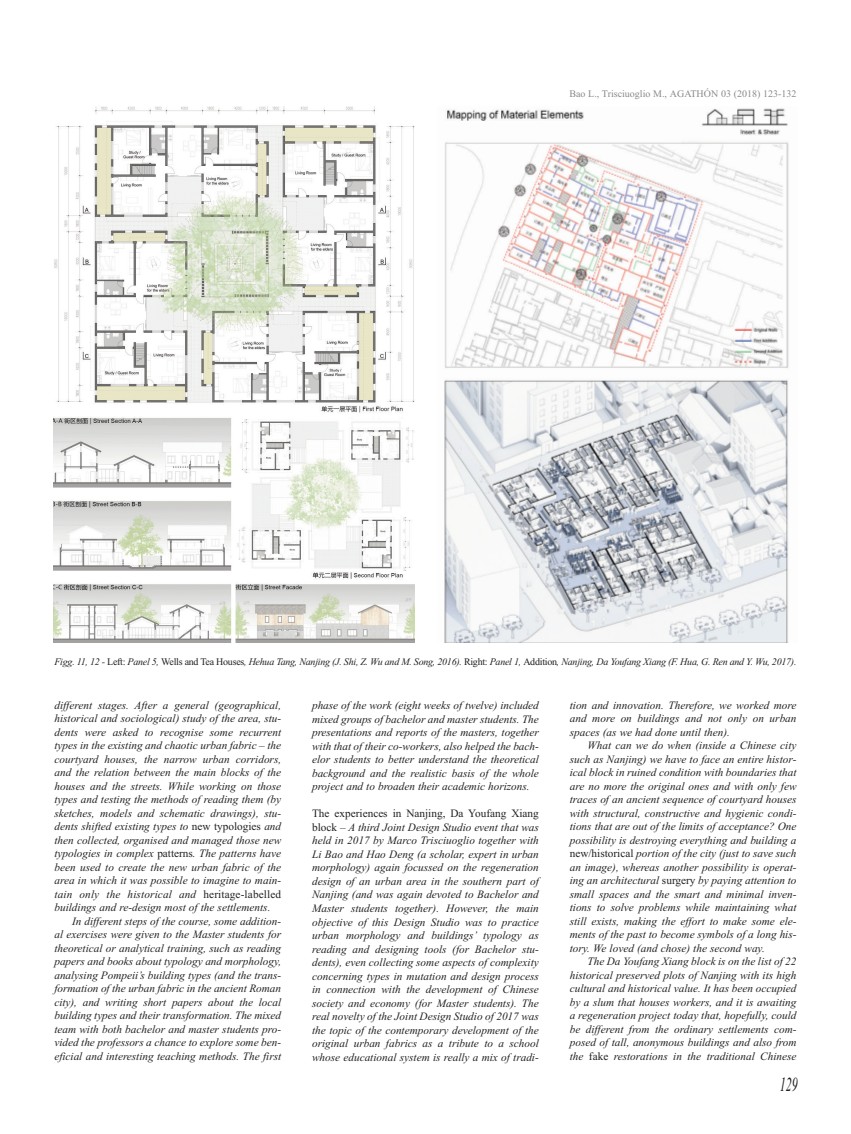
<style>
.page{position:relative;width:851px;height:1134px;background:#fff}
.page>*{position:absolute;margin:0;border:0;box-sizing:border-box;transform-origin:0 0}
.t1{font:italic 20px "Times New Roman";color:#231f20;scale:.6 1}
.t2{font:italic 11.25px/13.5px "Times New Roman";color:#231f20;text-align:justify}
.t3{font:italic 10px "Times New Roman";letter-spacing:-.025em;color:#231f20}
.t4{font:10px "Times New Roman";color:#8a8989}
.s1{font-style:normal}
</style>
<div class="page">
<img style="left:53px;top:106px;width:361px;height:536px">
<img style="left:444px;top:108px;width:345px;height:534px">
<p class="t4" style="left:569px;top:88px;width:229px">Bao L., Trisciuoglio M., AGATHÓN 03 (2018) 123-132</p>
<p class="t3" style="left:54px;top:656px;width:743px">Figg. 11, 12 - <span class="s1">Left:</span> Panel 5, <span class="s1">Wells and Tea Houses</span>, Hehua tang, Nanjing (J. shi, Z. wu and M. song, 2016). <span class="s1">Right:</span> Panel 1, <span class="s1">Addition</span>, Nanjing, Da youfang Xiang (F. Hua, G. ren and y. wu, 2017).</p>
<p class="t2" style="left:54px;top:698px;width:229px">different stages. After a general (geographical, historical and sociological) study of the area, stu&shy;dents were asked to recognise some recurrent types in the existing and chaotic urban fabric – the courtyard houses, the narrow urban corridors, and the relation between the main blocks of the houses and the streets. while working on those types and testing the methods of reading them (by sketches, models and schematic drawings), stu&shy;dents shifted existing types to <span class="s1">new typologies</span> and then collected, organised and managed those new typologies in complex <span class="s1">patterns</span>. the patterns have been used to create the new urban fabric of the area in which it was possible to imagine to main&shy;tain only the historical and <span class="s1">heritage-labelled </span>buildings and re-design most of the settlements.</p>
<p class="t2" style="left:54px;top:914px;width:228px;text-indent:18px">In different steps of the course, some addition&shy;al exercises were given to the Master students for theoretical or analytical training, such as reading papers and books about typology and morphology, analysing Pompeii’s building types (and the trans&shy;formation of the urban fabric in the ancient roman city), and writing short papers about the local building types and their transformation. the mixed team with both bachelor and master students pro&shy;vided the professors a chance to explore some ben&shy;eficial and interesting teaching methods. the first</p>
<p class="t2" style="left:312px;top:699px;width:228px">phase of the work (eight weeks of twelve) included mixed groups of bachelor and master students. the presentations and reports of the masters, together with that of their co-workers, also helped the bach&shy;elor students to better understand the theoretical background and the realistic basis of the whole project and to broaden their academic horizons.</p>
<p class="t2" style="left:312px;top:807px;width:229px"><span class="s1">The experiences in Nanjing, Da Youfang Xiang block –</span> A third Joint Design studio event that was held in 2017 by Marco trisciuoglio together with Li bao and Hao Deng (a scholar, expert in urban morphology) again focussed on the regeneration design of an urban area in the southern part of Nanjing (and was again devoted to bachelor and Master students together). However, the main objective of this Design studio was to practice urban morphology and buildings’ typology as reading and designing tools (for bachelor stu&shy;dents), even collecting some aspects of complexity concerning types in mutation and design process in connection with the development of chinese society and economy (for Master students). the real novelty of the Joint Design studio of 2017 was the topic of the contemporary development of the original urban fabrics as a tribute to a school whose educational system is really a mix of tradi-</p>
<p class="t2" style="left:569px;top:698px;width:228px">tion and innovation. therefore, we worked more and more on buildings and not only on urban spaces (as we had done until then).</p>
<p class="t2" style="left:569px;top:739px;width:229px;text-indent:18px">what can we do when (inside a chinese city such as Nanjing) we have to face an entire histor&shy;ical block in ruined condition with boundaries that are no more the original ones and with only few traces of an ancient sequence of courtyard houses with structural, constructive and hygienic condi&shy;tions that are out of the limits of acceptance? one possibility is destroying everything and building a <span class="s1">new/historical</span> portion of the city (just to save such an image), whereas another possibility is operat&shy;ing an architectural <span class="s1">surgery</span> by paying attention to small spaces and the smart and minimal inven&shy;tions to solve problems while maintaining what still exists, making the effort to make some ele&shy;ments of the past to become symbols of a long his&shy;tory. we loved (and chose) the second way.</p>
<p class="t2" style="left:569px;top:955px;width:228px;text-indent:18px">the Da youfang Xiang block is on the list of 22 historical preserved plots of Nanjing with its high cultural and historical value. It has been occupied by a slum that houses workers, and it is awaiting a regeneration project today that, hopefully, could be different from the ordinary settlements com&shy;posed of tall, anonymous buildings and also from the <span class="s1">fake</span> restorations in the traditional chinese</p>
<h1 class="t1" style="left:779px;top:1072px;width:31px">129</h1>
</div>
